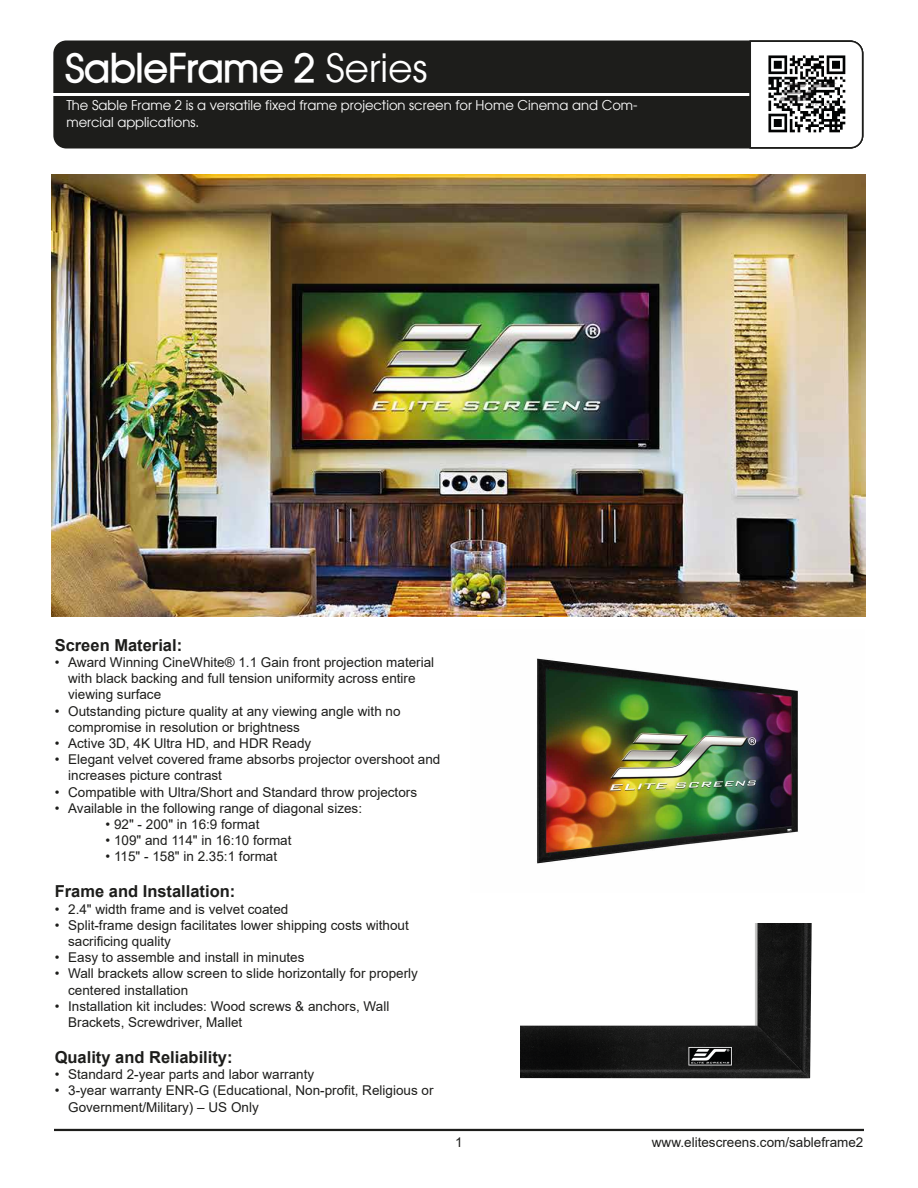
<style>
.page{position:relative;width:918px;height:1188px;background:#fff}
.page>*{position:absolute;margin:0;border:0;box-sizing:border-box;transform-origin:0 0}
.t1{font:700 39px "Atilla";color:#fff}
.t2{font:700 16.5px "Arial";color:#1d1d1b}
.t3{font:13.5px/16.2px "Arial";color:#1d1d1b}
.t4{font:13.5px/16.2px "Atilla";color:#fff}
.s1{font-weight:400}
</style>
<div class="page">
<img style="left:520px;top:923px;width:316px;height:209px">
<div style="left:53px;top:40px;width:697px;height:108px;background:#1d1d1b"></div>
<hr style="left:54px;top:1129px;width:810px;height:2px;background:#1d1d1b">
<svg style="left:750px;top:40px;width:113px;height:108px"></svg>
<img style="left:766px;top:54px;width:81px;height:81px">
<img style="left:52px;top:174px;width:814px;height:442px">
<img style="left:537px;top:658px;width:261px;height:206px">
<h1 class="t1" style="left:65px;top:42px;width:363px">SableFrame 2 <span class="s1">Series</span></h1>
<p class="t4" style="left:66px;top:97px;width:573px">The Sable Frame 2 is a versatile fixed frame projection screen for Home Cinema and Com&shy;mercial applications.</p>
<p class="t2" style="left:55px;top:633px;width:129px">Screen Material:</p>
<p class="t3" style="left:68px;top:654px;width:368px;text-indent:-14px">• Award Winning CineWhite® 1.1 Gain front projection material with black backing and full tension uniformity across entire viewing surface</p>
<p class="t3" style="left:68px;top:703px;width:334px;text-indent:-14px">• Outstanding picture quality at any viewing angle with no compromise in resolution or brightness</p>
<p class="t3" style="left:55px;top:735px;width:258px">• Active 3D, 4K Ultra HD, and HDR Ready</p>
<p class="t3" style="left:68px;top:751px;width:374px;text-indent:-14px">• Elegant velvet covered frame absorbs projector overshoot and increases picture contrast</p>
<p class="t3" style="left:55px;top:784px;width:364px">• Compatible with Ultra/Short and Standard throw projectors</p>
<p class="t3" style="left:55px;top:800px;width:309px">• Available in the following range of diagonal sizes:</p>
<p class="t3" style="left:106px;top:816px;width:155px">• 92" - 200" in 16:9 format</p>
<p class="t3" style="left:106px;top:832px;width:187px">• 109" and 114" in 16:10 format</p>
<p class="t3" style="left:106px;top:848px;width:173px">• 115" - 158" in 2.35:1 format</p>
<p class="t2" style="left:55px;top:880px;width:182px">Frame and Installation:</p>
<p class="t3" style="left:55px;top:901px;width:235px">• 2.4" width frame and is velvet coated</p>
<p class="t3" style="left:68px;top:917px;width:342px;text-indent:-14px">• Split-frame design facilitates lower shipping costs without sacrificing quality</p>
<p class="t3" style="left:55px;top:949px;width:251px">• Easy to assemble and install in minutes</p>
<p class="t3" style="left:68px;top:965px;width:351px;text-indent:-14px">• Wall brackets allow screen to slide horizontally for properly centered installation</p>
<p class="t3" style="left:68px;top:998px;width:323px;text-indent:-14px">• Installation kit includes: Wood screws &amp; anchors, Wall<br>Brackets, Screwdriver, Mallet</p>
<p class="t2" style="left:55px;top:1046px;width:179px">Quality and Reliability:</p>
<p class="t3" style="left:55px;top:1066px;width:261px">• Standard 2-year parts and labor warranty</p>
<p class="t3" style="left:68px;top:1082px;width:367px;text-indent:-14px">• 3-year warranty ENR-G (Educational, Non-profit, Religious or<br>Government/Military) – US Only</p>
<p class="t3" style="left:455px;top:1134px;width:9px">1</p>
<p class="t3" style="left:652px;top:1134px;width:213px">www.elitescreens.com/sableframe2</p>
</div>
